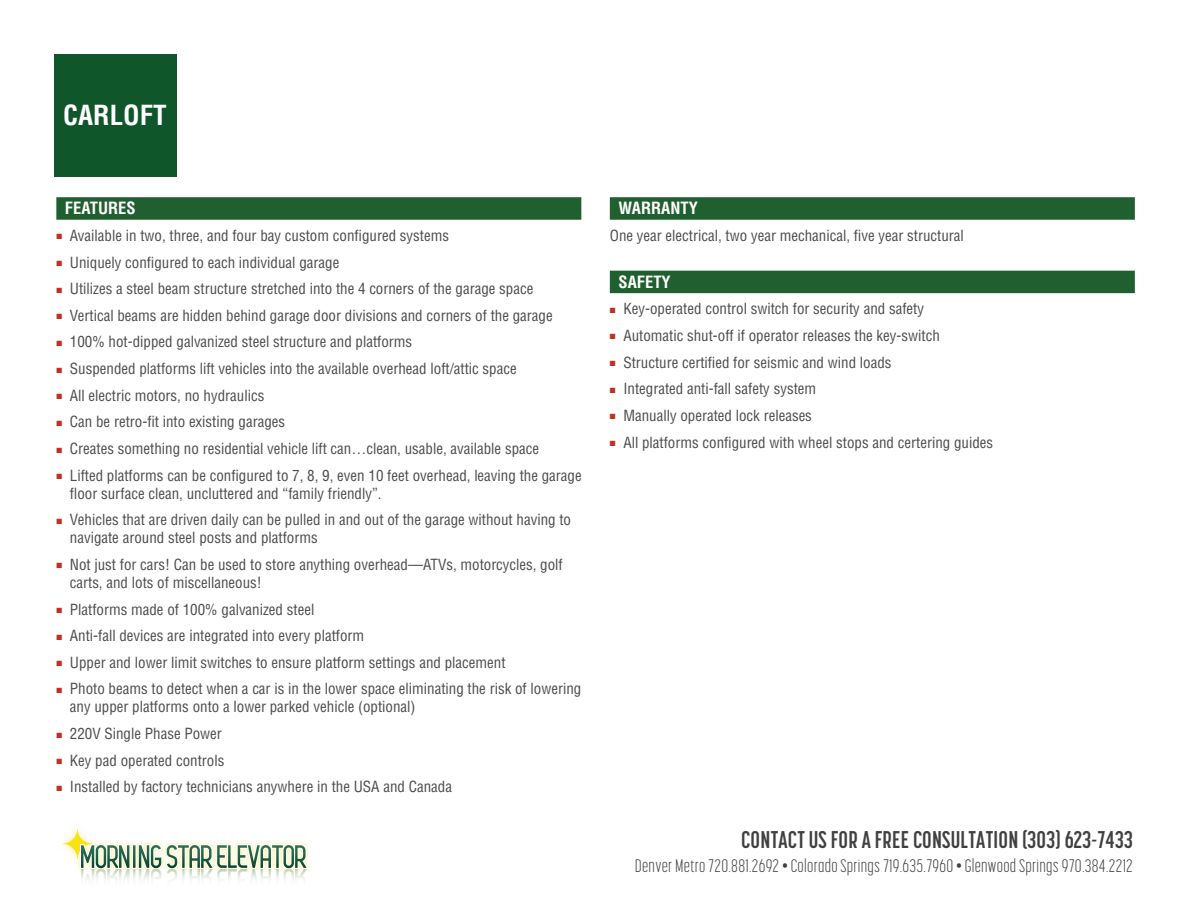
<style>
.page{position:relative;width:1188px;height:918px;background:#fff}
.page>*{position:absolute;margin:0;border:0;box-sizing:border-box;transform-origin:0 0}
.t1{font:700 condensed 27px "Helvetica LT Std";color:#fff}
.t2{font:700 24px "Korolev Compressed";letter-spacing:.01em;color:#404040}
.t3{font:300 18px "Korolev Compressed";letter-spacing:.015em;color:#404040}
.t4{font:700 condensed 16.5px "Helvetica LT Std";color:#fff}
.Bullet{font:condensed 15px/18px "Helvetica LT Std";color:#4b4c4d}
.Chart_Body{font:condensed 15px "Helvetica LT Std";color:#4b4c4d}
.s1{color:#c03026}
</style>
<div class="page">
<div style="left:56px;top:197px;width:525px;height:23px;background:#205f2f"></div>
<div style="left:610px;top:197px;width:525px;height:23px;background:#205f2f"></div>
<div style="left:610px;top:271px;width:525px;height:22px;background:#205f2f"></div>
<img style="left:62px;top:828px;width:248px;height:52px">
<div style="left:54px;top:54px;width:122px;height:122px;background:#10562b"></div>
<h1 class="t1" style="left:63px;top:98px;width:105px">CARLOFT</h1>
<p class="t4" style="left:65px;top:198px;width:72px">FEATURES</p>
<p class="Bullet" style="left:56px;top:226px;width:394px"><span class="s1">■</span> Available in two, three, and four bay custom configured systems</p>
<p class="Bullet" style="left:56px;top:253px;width:284px"><span class="s1">■</span> Uniquely configured to each individual garage</p>
<p class="Bullet" style="left:56px;top:280px;width:479px"><span class="s1">■</span> Utilizes a steel beam structure stretched into the 4 corners of the garage space</p>
<p class="Bullet" style="left:56px;top:306px;width:498px"><span class="s1">■</span> Vertical beams are hidden behind garage door divisions and corners of the garage</p>
<p class="Bullet" style="left:56px;top:333px;width:357px"><span class="s1">■</span> 100% hot-dipped galvanized steel structure and platforms</p>
<p class="Bullet" style="left:56px;top:360px;width:462px"><span class="s1">■</span> Suspended platforms lift vehicles into the available overhead loft/attic space</p>
<p class="Bullet" style="left:56px;top:386px;width:210px"><span class="s1">■</span> All electric motors, no hydraulics</p>
<p class="Bullet" style="left:56px;top:413px;width:230px"><span class="s1">■</span> Can be retro-fit into existing garages</p>
<p class="Bullet" style="left:56px;top:439px;width:484px"><span class="s1">■</span> Creates something no residential vehicle lift can…clean, usable, available space</p>
<p class="Bullet" style="left:70px;top:466px;width:513px;text-indent:-14px"><span class="s1">■</span> Lifted platforms can be configured to 7, 8, 9, even 10 feet overhead, leaving the garage floor surface clean, uncluttered and “family friendly”.</p>
<p class="Bullet" style="left:70px;top:511px;width:503px;text-indent:-14px"><span class="s1">■</span> Vehicles that are driven daily can be pulled in and out of the garage without having to navigate around steel posts and platforms</p>
<p class="Bullet" style="left:70px;top:555px;width:494px;text-indent:-14px"><span class="s1">■</span> Not just for cars! Can be used to store anything overhead—ATVs, motorcycles, golf carts, and lots of miscellaneous!</p>
<p class="Bullet" style="left:56px;top:600px;width:260px"><span class="s1">■</span> Platforms made of 100% galvanized steel</p>
<p class="Bullet" style="left:56px;top:627px;width:309px"><span class="s1">■</span> Anti-fall devices are integrated into every platform</p>
<p class="Bullet" style="left:56px;top:653px;width:451px"><span class="s1">■</span> Upper and lower limit switches to ensure platform settings and placement</p>
<p class="Bullet" style="left:70px;top:680px;width:513px;text-indent:-14px"><span class="s1">■</span> Photo beams to detect when a car is in the lower space eliminating the risk of lowering any upper platforms onto a lower parked vehicle (optional)</p>
<p class="Bullet" style="left:56px;top:725px;width:167px"><span class="s1">■</span> 220V Single Phase Power</p>
<p class="Bullet" style="left:56px;top:751px;width:170px"><span class="s1">■</span> Key pad operated controls</p>
<p class="Bullet" style="left:56px;top:778px;width:397px"><span class="s1">■</span> Installed by factory technicians anywhere in the USA and Canada</p>
<p class="t4" style="left:618px;top:198px;width:81px">WARRANTY</p>
<p class="Chart_Body" style="left:610px;top:226px;width:355px">One year electrical, two year mechanical, five year structural</p>
<p class="t4" style="left:618px;top:271px;width:54px">SAFETY</p>
<p class="Bullet" style="left:610px;top:300px;width:316px"><span class="s1">■</span> Key-operated control switch for security and safety</p>
<p class="Bullet" style="left:610px;top:326px;width:332px"><span class="s1">■</span> Automatic shut-off if operator releases the key-switch</p>
<p class="Bullet" style="left:610px;top:353px;width:283px"><span class="s1">■</span> Structure certified for seismic and wind loads</p>
<p class="Bullet" style="left:610px;top:380px;width:208px"><span class="s1">■</span> Integrated anti-fall safety system</p>
<p class="Bullet" style="left:610px;top:406px;width:204px"><span class="s1">■</span> Manually operated lock releases</p>
<p class="Bullet" style="left:610px;top:433px;width:385px"><span class="s1">■</span> All platforms configured with wheel stops and certering guides</p>
<h2 class="t2" style="left:741px;top:826px;width:393px">CONTACT US FOR A FREE CONSULTATION (303) 623-7433</h2>
<p class="t3" style="left:635px;top:856px;width:500px">Denver Metro 720.881.2692 • Colorado Springs 719.635.7960 • Glenwood Springs 970.384.2212</p>
</div>
